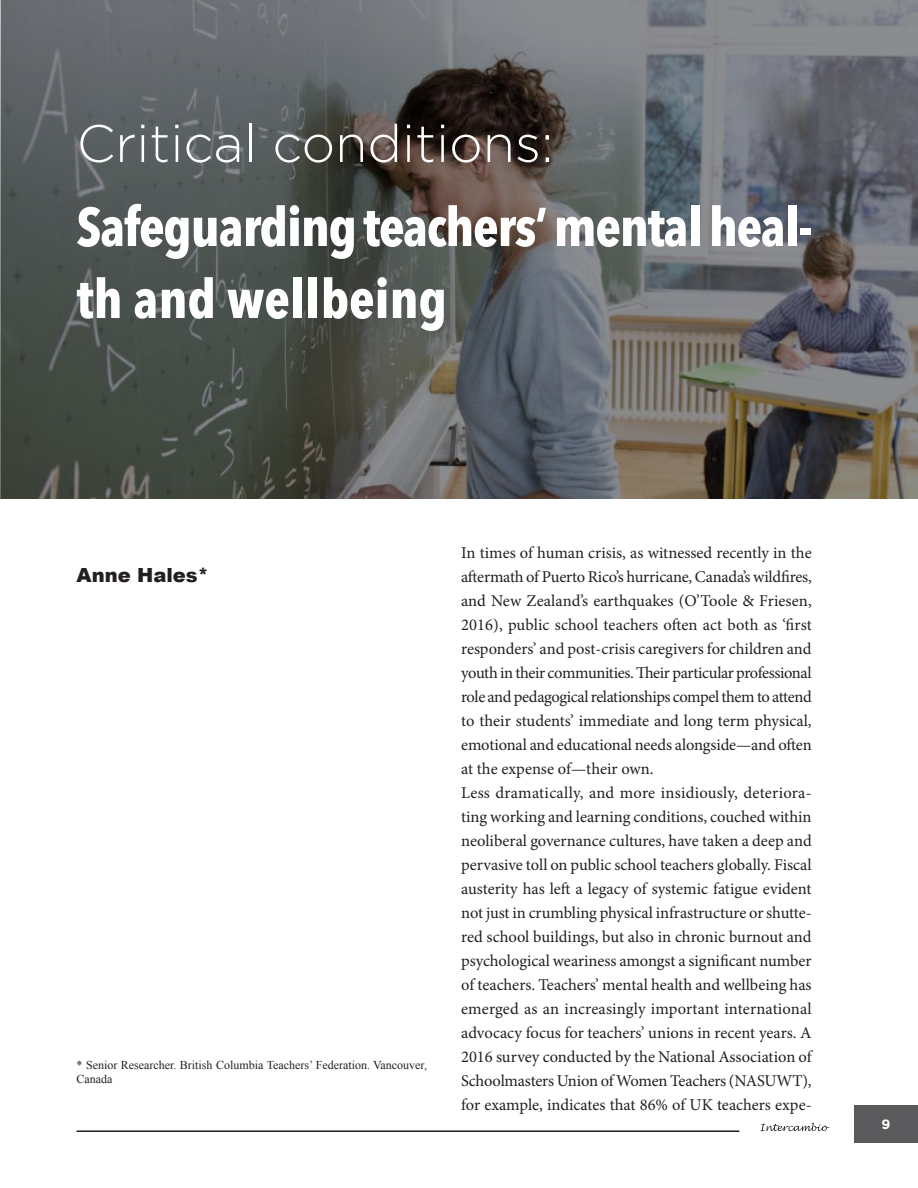
<style>
.page{position:relative;width:918px;height:1188px;background:#fff}
.page>*{position:absolute;margin:0;border:0;box-sizing:border-box;transform-origin:0 0}
.t1{font:700 54px/72px "Avenir Next Condensed";letter-spacing:-.02em;color:#fff}
.t2{font:300 52.5px "Gotham";color:#fff}
.t3{font:900 19.5px "Arial";color:#231f20}
.t4{font:16.5px/24px "Minion Pro";letter-spacing:-.005em;color:#231f20}
.t5{font:700 13.5px "Gotham Rounded";color:#fff}
.t6{font:12px/14.4px "Times New Roman";color:#231f20}
</style>
<div class="page">
<div style="left:854px;top:1105px;width:64px;height:38px;background:#5a5a5d"></div>
<svg style="left:760px;top:1123px;width:70px;height:8px"></svg>
<hr style="left:77px;top:1130px;width:662px;height:2px;background:#231f20">
<svg style="left:1px;top:0;width:917px;height:499px;background:#5c5e5e"></svg>
<h2 class="t2" style="left:77px;top:115px;width:479px">Critical conditions:</h2>
<h1 class="t1" style="left:77px;top:193px;width:737px">Safeguarding teachers’ mental heal&shy;th and wellbeing</h1>
<p class="t3" style="left:77px;top:561px;width:134px">Anne Hales*</p>
<p class="t6" style="left:77px;top:1057px;width:352px">* Senior Researcher. British Columbia Teachers’ Federation. Vancouver,<br>Canada</p>
<p class="t4" style="left:461px;top:541px;width:352px">In times of human crisis, as witnessed recently in the aftermath of Puerto Rico’s hurricane, Canada’s wildfires, and New Zealand’s earthquakes (O’Toole &amp; Friesen, 2016), public school teachers often act both as ‘first responders’ and post-crisis caregivers for children and youth in their communities. Their particular professional role and pedagogical relationships compel them to attend to their students’ immediate and long term physical, emotional and educational needs alongside—and often at the expense of—their own.<br>Less dramatically, and more insidiously, deteriora&shy;ting working and learning conditions, couched within neoliberal governance cultures, have taken a deep and pervasive toll on public school teachers globally. Fiscal austerity has left a legacy of systemic fatigue evident not just in crumbling physical infrastructure or shutte&shy;red school buildings, but also in chronic burnout and psychological weariness amongst a significant number of teachers. Teachers’ mental health and wellbeing has emerged as an increasingly important international advocacy focus for teachers’ unions in recent years. A 2016 survey conducted by the National Association of Schoolmasters Union of Women Teachers (NASUWT), for example, indicates that 86% of UK teachers expe-</p>
<p class="t5" style="left:882px;top:1114px;width:10px">9</p>
</div>
